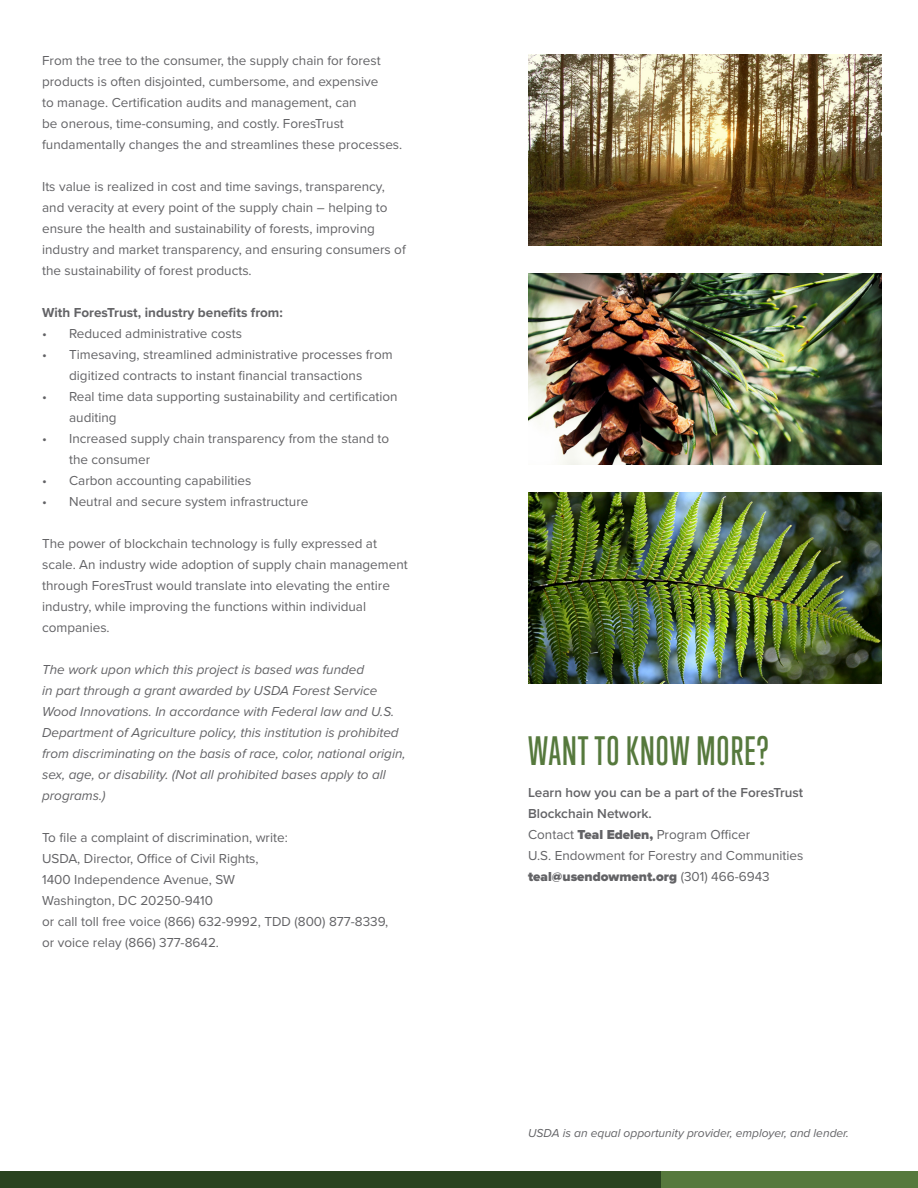
<style>
.page{position:relative;width:918px;height:1188px;background:#fff}
.page>*{position:absolute;margin:0;border:0;box-sizing:border-box;transform-origin:0 0}
.t1{font:500 37.5px "Trump Gothic Pro";letter-spacing:.03em;color:#56793d}
.t2{font:13.5px/21px "Proxima Nova";color:#636366}
.t3{font:italic 13.5px/21px "Proxima Nova";color:#636366}
.t4{font:600 13.5px/21px "Proxima Nova";color:#636366}
.t5{font:700 13.5px "Proxima Nova";color:#636366}
.t6{font:italic 12px "Proxima Nova";color:#636366}
.s1{font-weight:900}
</style>
<div class="page">
<div style="left:0;top:1171px;width:661px;height:17px;background:#29431f"></div>
<div style="left:662px;top:1171px;width:256px;height:17px;background:#56793d"></div>
<img style="left:529px;top:55px;width:352px;height:190px">
<img style="left:529px;top:274px;width:352px;height:190px">
<img style="left:529px;top:493px;width:352px;height:190px">
<p class="t2" style="left:42px;top:50px;width:362px">From the tree to the consumer, the supply chain for forest products is often disjointed, cumbersome, and expensive<br>to manage. Certification audits and management, can<br>be onerous, time-consuming, and costly. ForesTrust fundamentally changes the and streamlines these processes.</p>
<p class="t2" style="left:42px;top:176px;width:365px">Its value is realized in cost and time savings, transparency, and veracity at every point of the supply chain – helping to ensure the health and sustainability of forests, improving industry and market transparency, and ensuring consumers of the sustainability of forest products.</p>
<p class="t5" style="left:42px;top:303px;width:242px">With ForesTrust, industry benefits from:</p>
<p class="t2" style="left:42px;top:323px;width:201px">• Reduced administrative costs</p>
<p class="t2" style="left:42px;top:344px;width:352px;text-align:center">• Timesaving, streamlined administrative processes from digitized contracts to instant financial transactions</p>
<p class="t2" style="left:69px;top:386px;width:330px;text-indent:-27px">• Real time data supporting sustainability and certification auditing</p>
<p class="t2" style="left:69px;top:428px;width:322px;text-indent:-27px">• Increased supply chain transparency from the stand to the consumer</p>
<p class="t2" style="left:42px;top:470px;width:211px">• Carbon accounting capabilities</p>
<p class="t2" style="left:42px;top:491px;width:268px">• Neutral and secure system infrastructure</p>
<p class="t2" style="left:42px;top:533px;width:367px">The power of blockchain technology is fully expressed at scale. An industry wide adoption of supply chain management through ForesTrust would translate into elevating the entire industry, while improving the functions within individual companies.</p>
<p class="t3" style="left:42px;top:659px;width:365px">The work upon which this project is based was funded<br>in part through a grant awarded by USDA Forest Service Wood Innovations. In accordance with Federal law and U.S.<br>Department of Agriculture policy, this institution is prohibited from discriminating on the basis of race, color, national origin, sex, age, or disability. (Not all prohibited bases apply to all programs.)</p>
<p class="t2" style="left:42px;top:827px;width:348px">To file a complaint of discrimination, write:<br>USDA, Director, Office of Civil Rights,<br>1400 Independence Avenue, SW<br>Washington, DC 20250-9410<br>or call toll free voice (866) 632-9992, TDD (800) 877-8339, or voice relay (866) 377-8642.</p>
<p class="t1" style="left:528px;top:729px;width:242px">WANT TO KNOW MORE?</p>
<p class="t4" style="left:528px;top:782px;width:277px">Learn how you can be a part of the ForesTrust<br>Blockchain Network.</p>
<p class="t2" style="left:528px;top:823px;width:277px">Contact <span class="s1">Teal Edelen,</span> Program Officer<br>U.S. Endowment for Forestry and Communities <span class="s1">teal@usendowment.org</span> (301) 466-6943</p>
<p class="t6" style="left:528px;top:1124px;width:322px">USDA is an equal opportunity provider, employer, and lender.</p>
</div>
